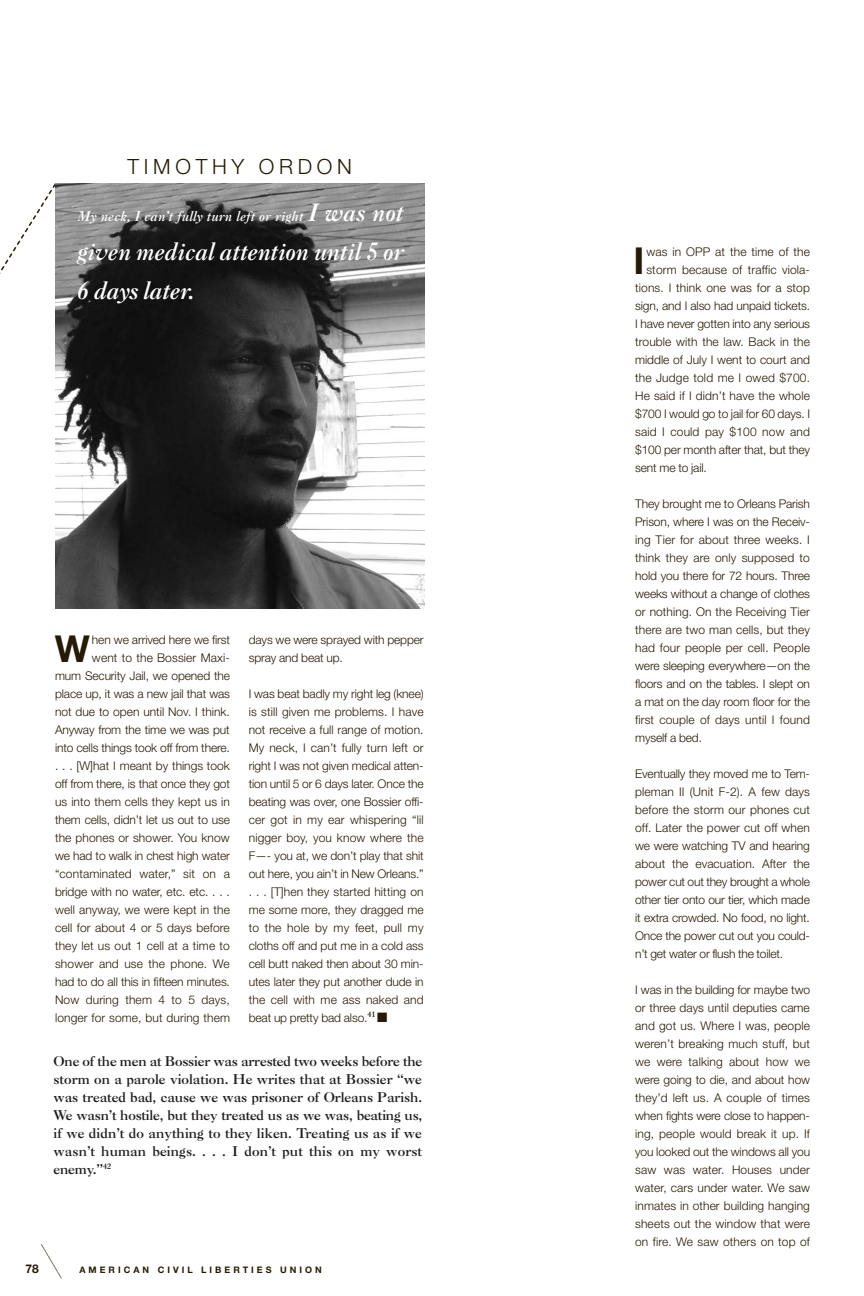
<style>
.page{position:relative;width:864px;height:1296px;background:#fff}
.page>*{position:absolute;margin:0;border:0;box-sizing:border-box;transform-origin:0 0}
.t1{font:700 37.2px "Helvetica Neue";color:#251a05}
.t2{font:italic 24px/39px "Caslon Three";letter-spacing:-.02em;color:#fff}
.t3{font:300 21px "Helvetica Neue";letter-spacing:.22em;color:#251a05}
.t4{font:13.5px/18px "Caslon Three";letter-spacing:.01em;color:#231f20;text-align:justify}
.t5{font:italic 13.5px "Caslon Three";color:#fff}
.t6{font:300 12px/18px "Helvetica Neue";letter-spacing:-.005em;color:#251a05;text-align:justify}
.t7{font:700 12px "Helvetica Neue";color:#251a05}
.t8{font:700 9px "Helvetica Neue";letter-spacing:.335em;color:#251a05}
.t9{font:7.5px "Caslon Three";color:#251a05}
.s1{font-size:24px}
</style>
<div class="page">
<svg style="left:0;top:183px;width:58px;height:136px"></svg>
<img style="left:56px;top:184px;width:368px;height:425px">
<svg style="left:41px;top:1244px;width:21px;height:35px"></svg>
<h3 class="t3" style="left:128px;top:159px;width:226px">TIMOTHY ORDON</h3>
<p class="t5" style="left:77px;top:212px;width:328px">My neck, I can’t fully turn left or right <span class="s1">I was not</span></p>
<h2 class="t2" style="left:77px;top:234px;width:328px">given medical attention until 5 or<br>6 days later.</h2>
<p class="t6" style="left:55px;top:632px;width:177px;text-align:right">hen we arrived here we first<br>went to the Bossier Maxi-<br>mum Security Jail, we opened the place up, it was a new jail that was not due to open until Nov. I think.<br>Anyway from the time we was put into cells things took off from there. . . . [W]hat I meant by things took off from there, is that once they got us into them cells they kept us in them cells, didn’t let us out to use the phones or shower. You know we had to walk in chest high water “contaminated water,” sit on a bridge with no water, etc. etc. . . . well anyway, we were kept in the cell for about 4 or 5 days before they let us out 1 cell at a time to shower and use the phone. We had to do all this in fifteen minutes.<br>Now during them 4 to 5 days, longer for some, but during them</p>
<p class="t6" style="left:249px;top:632px;width:176px">days we were sprayed with pepper spray and beat up.</p>
<h1 class="t1" style="left:55px;top:636px;width:37px">W</h1>
<p class="t6" style="left:249px;top:686px;width:176px">I was beat badly my right leg (knee) is still given me problems. I have not receive a full range of motion.<br>My neck, I can’t fully turn left or right I was not given medical atten&shy;tion until 5 or 6 days later. Once the beating was over, one Bossier offi&shy;cer got in my ear whispering “lil nigger boy, you know where the F—- you at, we don’t play that shit out here, you ain’t in New Orleans.” . . . [T]hen they started hitting on me some more, they dragged me to the hole by my feet, pull my cloths off and put me in a cold ass cell butt naked then about 30 min&shy;utes later they put another dude in the cell with me ass naked and beat up pretty bad also.</p>
<p class="t9" style="left:367px;top:1011px;width:22px">41 ■</p>
<p class="t4" style="left:54px;top:1054px;width:370px">One of the men at Bossier was arrested two weeks before the storm on a parole violation. He writes that at Bossier “we was treated bad, cause we was prisoner of Orleans Parish.<br>We wasn’t hostile, but they treated us as we was, beating us, if we didn’t do anything to they liken. Treating us as if we wasn’t human beings. . . . I don’t put this on my worst enemy.”<sup>42</sup></p>
<p class="t7" style="left:26px;top:1265px;width:15px">78</p>
<p class="t8" style="left:80px;top:1267px;width:244px">AMERICAN CIVIL LIBERTIES UNION</p>
<h1 class="t1" style="left:633px;top:248px;width:12px">I</h1>
<p class="t6" style="left:646px;top:244px;width:165px">was in OPP at the time of the</p>
<p class="t6" style="left:646px;top:262px;width:165px">storm because of traffic viola-</p>
<p class="t6" style="left:635px;top:280px;width:176px">tions. I think one was for a stop</p>
<p class="t6" style="left:635px;top:298px;width:176px">sign, and I also had unpaid tickets.</p>
<p class="t6" style="left:635px;top:316px;width:176px">I have never gotten into any serious</p>
<p class="t6" style="left:635px;top:334px;width:176px">trouble with the law. Back in the</p>
<p class="t6" style="left:635px;top:352px;width:176px">middle of July I went to court and</p>
<p class="t6" style="left:635px;top:370px;width:176px">the Judge told me I owed $700.</p>
<p class="t6" style="left:635px;top:388px;width:176px">He said if I didn’t have the whole</p>
<p class="t6" style="left:635px;top:406px;width:176px">$700 I would go to jail for 60 days. I</p>
<p class="t6" style="left:635px;top:424px;width:176px">said I could pay $100 now and</p>
<p class="t6" style="left:635px;top:442px;width:176px">$100 per month after that, but they</p>
<p class="t6" style="left:635px;top:460px;width:73px">sent me to jail.</p>
<p class="t6" style="left:635px;top:496px;width:176px">They brought me to Orleans Parish Prison, where I was on the Receiv&shy;ing Tier for about three weeks. I think they are only supposed to hold you there for 72 hours. Three weeks without a change of clothes or nothing. On the Receiving Tier there are two man cells, but they had four people per cell. People were sleeping everywhere—on the floors and on the tables. I slept on a mat on the day room floor for the first couple of days until I found myself a bed.</p>
<p class="t6" style="left:635px;top:766px;width:176px">Eventually they moved me to Tem&shy;pleman II (Unit F-2). A few days before the storm our phones cut off. Later the power cut off when we were watching TV and hearing about the evacuation. After the power cut out they brought a whole other tier onto our tier, which made it extra crowded. No food, no light.<br>Once the power cut out you could&shy;n’t get water or flush the toilet.</p>
<p class="t6" style="left:635px;top:982px;width:176px">I was in the building for maybe two or three days until deputies came and got us. Where I was, people weren’t breaking much stuff, but we were talking about how we were going to die, and about how they’d left us. A couple of times when fights were close to happen&shy;ing, people would break it up. If you looked out the windows all you saw was water. Houses under water, cars under water. We saw inmates in other building hanging sheets out the window that were on fire. We saw others on top of</p>
</div>
